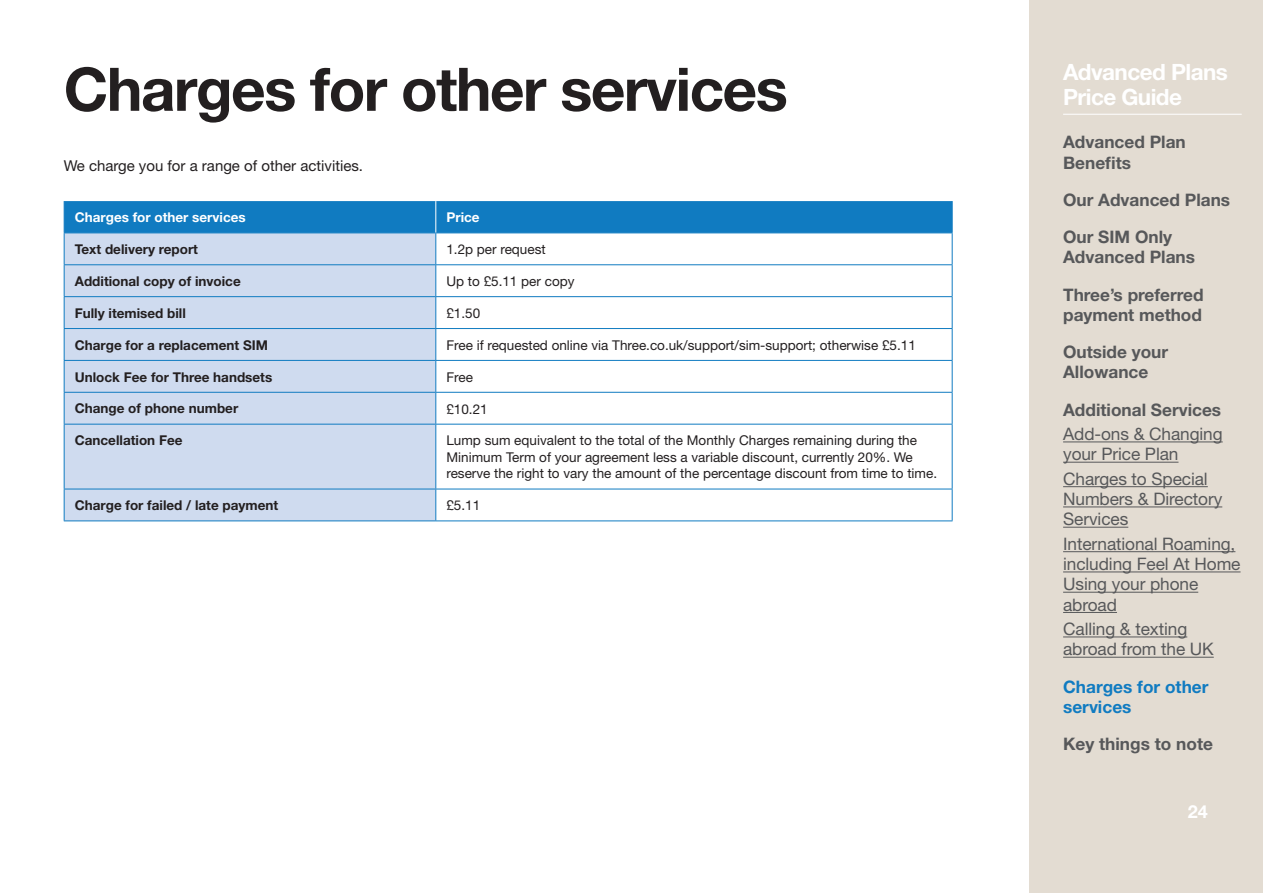
<style>
.page{position:relative;width:1263px;height:893px;background:#fff}
.page>*{position:absolute;margin:0;border:0;box-sizing:border-box;transform-origin:0 0}
.titles_h1{font:700 60.15px "Helvetica Neue LT";letter-spacing:-.025em;color:#231f20}
.t1{font:700 22.5px "Helvetica Neue LT";letter-spacing:-.025em;color:#fff}
.t2{font:700 18px "Helvetica Neue LT";color:#fff}
.toc_2{font:17.25px/20.2px "Helvetica Neue LT";letter-spacing:-.005em;color:#57585a}
.toc_1{font:700 17.25px/20.2px "Helvetica Neue LT";color:#57585a}
.toc_1-2{font:700 17.25px/20.2px "Helvetica Neue LT";color:#107bc1}
.text_body_150wrap_be{font:15px "Helvetica Neue LT";color:#231f20}
.table_copy_left{font:13.5px/16.5px "Helvetica Neue LT";color:#231f20}
.table_copy_left-2{font:700 13.5px "Helvetica Neue LT";color:#231f20}
.table_header_left{font:700 13.5px "Helvetica Neue LT";color:#fff}
</style>
<div class="page">
<div style="left:1029px;top:0;width:234px;height:893px;background:#e3dcd2"></div>
<hr style="left:1063px;top:114px;width:179px;height:1px;background:#fff">
<div style="left:65px;top:201px;width:887px;height:32px;background:#107bc1"></div>
<div style="left:65px;top:234px;width:370px;height:286px;background:#cfdbef"></div>
<svg style="left:436px;top:234px;width:516px;height:286px"></svg>
<hr style="left:64px;top:233px;width:1px;height:31px;background:#107bc1">
<hr style="left:64px;top:265px;width:1px;height:31px;background:#107bc1">
<hr style="left:64px;top:297px;width:1px;height:31px;background:#107bc1">
<hr style="left:64px;top:329px;width:1px;height:31px;background:#107bc1">
<hr style="left:64px;top:361px;width:1px;height:31px;background:#107bc1">
<hr style="left:64px;top:393px;width:1px;height:31px;background:#107bc1">
<hr style="left:64px;top:424px;width:1px;height:65px;background:#107bc1">
<hr style="left:64px;top:489px;width:1px;height:31px;background:#107bc1">
<hr style="left:435px;top:233px;width:1px;height:31px;background:#107bc1">
<hr style="left:952px;top:233px;width:1px;height:31px;background:#107bc1">
<hr style="left:435px;top:265px;width:1px;height:31px;background:#107bc1">
<hr style="left:952px;top:265px;width:1px;height:31px;background:#107bc1">
<hr style="left:435px;top:297px;width:1px;height:31px;background:#107bc1">
<hr style="left:952px;top:297px;width:1px;height:31px;background:#107bc1">
<hr style="left:435px;top:329px;width:1px;height:31px;background:#107bc1">
<hr style="left:952px;top:329px;width:1px;height:31px;background:#107bc1">
<hr style="left:435px;top:361px;width:1px;height:31px;background:#107bc1">
<hr style="left:952px;top:361px;width:1px;height:31px;background:#107bc1">
<hr style="left:435px;top:393px;width:1px;height:31px;background:#107bc1">
<hr style="left:952px;top:393px;width:1px;height:31px;background:#107bc1">
<hr style="left:435px;top:424px;width:1px;height:65px;background:#107bc1">
<hr style="left:952px;top:424px;width:1px;height:65px;background:#107bc1">
<hr style="left:435px;top:489px;width:1px;height:31px;background:#107bc1">
<hr style="left:952px;top:489px;width:1px;height:31px;background:#107bc1">
<hr style="left:64px;top:233px;width:372px;height:1px;background:#107bc1">
<hr style="left:436px;top:233px;width:516px;height:1px;background:#107bc1">
<hr style="left:64px;top:264px;width:372px;height:1px;background:#107bc1">
<hr style="left:436px;top:264px;width:516px;height:1px;background:#107bc1">
<hr style="left:64px;top:296px;width:372px;height:1px;background:#107bc1">
<hr style="left:436px;top:296px;width:516px;height:1px;background:#107bc1">
<hr style="left:64px;top:328px;width:372px;height:1px;background:#107bc1">
<hr style="left:436px;top:328px;width:516px;height:1px;background:#107bc1">
<hr style="left:64px;top:360px;width:372px;height:1px;background:#107bc1">
<hr style="left:436px;top:360px;width:516px;height:1px;background:#107bc1">
<hr style="left:64px;top:392px;width:372px;height:1px;background:#107bc1">
<hr style="left:436px;top:392px;width:516px;height:1px;background:#107bc1">
<hr style="left:64px;top:424px;width:372px;height:1px;background:#107bc1">
<hr style="left:436px;top:424px;width:516px;height:1px;background:#107bc1">
<hr style="left:64px;top:489px;width:372px;height:1px;background:#107bc1">
<hr style="left:436px;top:489px;width:516px;height:1px;background:#107bc1">
<hr style="left:64px;top:520px;width:372px;height:1px;background:#107bc1">
<hr style="left:436px;top:520px;width:516px;height:1px;background:#107bc1">
<hr style="left:435px;top:201px;width:1px;height:32px;background:#fff">
<hr style="left:64px;top:201px;width:1px;height:32px;background:#107bc1">
<hr style="left:952px;top:201px;width:1px;height:32px;background:#107bc1">
<hr style="left:1063px;top:441px;width:160px;height:1px;background:#57585a">
<hr style="left:1063px;top:462px;width:115px;height:1px;background:#57585a">
<hr style="left:1063px;top:486px;width:145px;height:1px;background:#57585a">
<hr style="left:1063px;top:506px;width:159px;height:1px;background:#57585a">
<hr style="left:1063px;top:527px;width:65px;height:1px;background:#57585a">
<hr style="left:1063px;top:551px;width:172px;height:1px;background:#57585a">
<hr style="left:1063px;top:571px;width:177px;height:1px;background:#57585a">
<hr style="left:1063px;top:592px;width:135px;height:1px;background:#57585a">
<hr style="left:1063px;top:612px;width:54px;height:1px;background:#57585a">
<hr style="left:1063px;top:636px;width:124px;height:1px;background:#57585a">
<hr style="left:1063px;top:657px;width:151px;height:1px;background:#57585a">
<p class="titles_h1" style="left:64px;top:52px;width:726px">Charges for other services</p>
<p class="text_body_150wrap_be" style="left:64px;top:157px;width:301px">We charge you for a range of other activities.</p>
<p class="table_header_left" style="left:75px;top:209px;width:173px">Charges for other services</p>
<p class="table_header_left" style="left:446px;top:209px;width:35px">Price</p>
<p class="table_copy_left-2" style="left:75px;top:241px;width:125px">Text delivery report</p>
<p class="table_copy_left" style="left:446px;top:241px;width:101px">1.2p per request</p>
<p class="table_copy_left-2" style="left:75px;top:273px;width:167px">Additional copy of invoice</p>
<p class="table_copy_left" style="left:446px;top:273px;width:130px">Up to £5.11 per copy</p>
<p class="table_copy_left-2" style="left:75px;top:305px;width:113px">Fully itemised bill</p>
<p class="table_copy_left" style="left:446px;top:305px;width:35px">£1.50</p>
<p class="table_copy_left-2" style="left:75px;top:337px;width:195px">Charge for a replacement SIM</p>
<p class="table_copy_left" style="left:446px;top:337px;width:471px">Free if requested online via Three.co.uk/support/sim-support; otherwise £5.11</p>
<p class="table_copy_left-2" style="left:75px;top:368px;width:199px">Unlock Fee for Three handsets</p>
<p class="table_copy_left" style="left:446px;top:368px;width:28px">Free</p>
<p class="table_copy_left-2" style="left:75px;top:400px;width:165px">Change of phone number</p>
<p class="table_copy_left" style="left:446px;top:400px;width:43px">£10.21</p>
<p class="table_copy_left-2" style="left:75px;top:432px;width:109px">Cancellation Fee</p>
<p class="table_copy_left" style="left:446px;top:432px;width:492px">Lump sum equivalent to the total of the Monthly Charges remaining during the<br>Minimum Term of your agreement less a variable discount, currently 20%. We reserve the right to vary the amount of the percentage discount from time to time.</p>
<p class="table_copy_left-2" style="left:75px;top:497px;width:205px">Charge for failed / late payment</p>
<p class="table_copy_left" style="left:446px;top:497px;width:35px">£5.11</p>
<h2 class="t1" style="left:1063px;top:58px;width:166px">Advanced Plans</h2>
<h2 class="t1" style="left:1063px;top:83px;width:120px">Price Guide</h2>
<p class="toc_1" style="left:1063px;top:132px;width:124px">Advanced Plan<br>Benefits</p>
<p class="toc_1" style="left:1063px;top:189px;width:169px">Our Advanced Plans</p>
<p class="toc_1" style="left:1063px;top:226px;width:133px">Our SIM Only<br>Advanced Plans</p>
<p class="toc_1" style="left:1063px;top:284px;width:142px">Three’s preferred payment method</p>
<p class="toc_1" style="left:1063px;top:342px;width:107px">Outside your<br>Allowance</p>
<p class="toc_1" style="left:1063px;top:399px;width:160px">Additional Services</p>
<p class="toc_2" style="left:1063px;top:424px;width:161px">Add-ons &amp; Changing your Price Plan</p>
<p class="toc_2" style="left:1063px;top:468px;width:161px">Charges to Special<br>Numbers &amp; Directory<br>Services</p>
<p class="toc_2" style="left:1063px;top:533px;width:179px">International Roaming, including Feel At Home<br>Using your phone abroad</p>
<p class="toc_2" style="left:1063px;top:619px;width:152px">Calling &amp; texting abroad from the UK</p>
<p class="toc_1-2" style="left:1063px;top:676px;width:147px">Charges for other services</p>
<p class="toc_1" style="left:1063px;top:734px;width:151px">Key things to note</p>
<h3 class="t2" style="left:1188px;top:801px;width:22px">24</h3>
</div>
